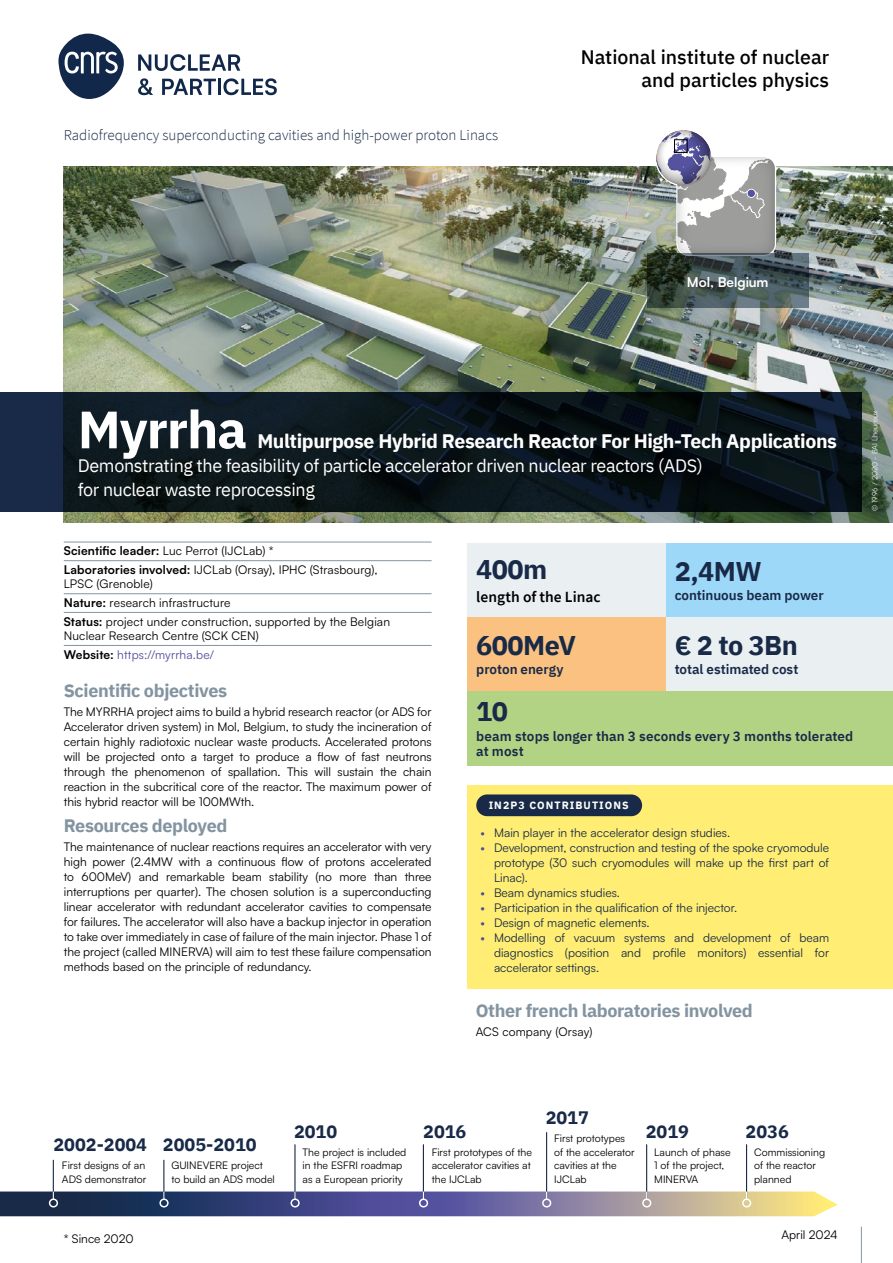
<style>
.page{position:relative;width:893px;height:1263px;background:#fff}
.page>*{position:absolute;margin:0;border:0;box-sizing:border-box;transform-origin:0 0}
.t1{font:700 52.5px "IBM Plex Sans";letter-spacing:-.02em;color:#fff}
.t2{font:700 27px "IBM Plex Sans";letter-spacing:-.02em;color:#182a47}
.t3{font:700 19.5px "IBM Plex Sans";letter-spacing:-.02em;color:#fff}
.t4{font:500 19.5px/22.5px "IBM Plex Sans";color:#000;text-align:right}
.t5{font:18px/24px "IBM Plex Sans";letter-spacing:-.02em;color:#fff}
.t6{font:700 18px "IBM Plex Sans";letter-spacing:-.02em;color:#8394a0}
.t7{font:700 18px "IBM Plex Sans";color:#182a47}
.t8{font:600 15.6px "Source Sans Pro";color:#000}
.t9{font:300 15px "Source Sans Pro";color:#182a47}
.t10{font:600 13.5px/15px "IBM Plex Sans";color:#182a47}
.t11{font:700 13.5px "Satoshi";color:#fff}
.t12{font:12px/15px "Satoshi";letter-spacing:.005em;color:#000}
.t13{font:12px/15px "Satoshi";color:#182a47;text-align:justify}
.t14{font:10.5px/13.5px "Satoshi";color:#000}
.t15{font:700 10.5px "IBM Plex Sans";letter-spacing:.1em;color:#fff}
.t16{font:7.5px "Satoshi";color:#eaeff2}
.s1{font-weight:700}
.s2{color:#524d9b}
</style>
<div class="page">
<img style="left:64px;top:167px;width:829px;height:356px">
<svg style="left:58px;top:34px;width:66px;height:65px"></svg>
<svg style="left:138px;top:54px;width:102px;height:17px"></svg>
<svg style="left:138px;top:78px;width:15px;height:17px"></svg>
<svg style="left:162px;top:79px;width:54px;height:16px"></svg>
<hr style="left:218px;top:79px;width:3px;height:16px;background:#11284b">
<svg style="left:223px;top:78px;width:54px;height:17px"></svg>
<svg style="left:656px;top:130px;width:119px;height:123px"></svg>
<svg style="left:656px;top:130px;width:55px;height:55px;background:#8f8eb0"></svg>
<div style="left:674px;top:139px;width:14px;height:14px;border:1px solid #000"></div>
<hr style="left:53px;top:1160px;width:1px;height:39px;background:#182a47">
<hr style="left:646px;top:1145px;width:1px;height:54px;background:#182a47">
<hr style="left:546px;top:1132px;width:1px;height:67px;background:#182a47">
<hr style="left:423px;top:1145px;width:1px;height:54px;background:#182a47">
<hr style="left:294px;top:1145px;width:2px;height:54px;background:#182a47">
<hr style="left:163px;top:1160px;width:1px;height:39px;background:#182a47">
<svg style="left:647px;top:253px;width:161px;height:55px;background:#404f4f"></svg>
<svg style="left:0;top:392px;width:862px;height:119px;background:#0b171e"></svg>
<hr style="left:746px;top:1145px;width:1px;height:54px;background:#182a47">
<svg style="left:0;top:1191px;width:838px;height:25px;background:#6f6f89"></svg>
<hr style="left:861px;top:1226px;width:1px;height:37px;background:#8394a0">
<div style="left:468px;top:691px;width:425px;height:74px;background:#b3d384"></div>
<div style="left:468px;top:617px;width:198px;height:74px;background:#fac180"></div>
<div style="left:666px;top:617px;width:227px;height:74px;background:#eaeff2"></div>
<div style="left:666px;top:543px;width:227px;height:74px;background:#9ed8f8"></div>
<div style="left:468px;top:543px;width:198px;height:74px;background:#eaeff2"></div>
<div style="left:468px;top:785px;width:425px;height:203px;background:#ffee73"></div>
<hr style="left:64px;top:542px;width:368px;height:1px;background:#8394a0">
<hr style="left:64px;top:560px;width:368px;height:1px;background:#8394a0">
<hr style="left:64px;top:593px;width:368px;height:1px;background:#8394a0">
<hr style="left:64px;top:612px;width:368px;height:1px;background:#8394a0">
<hr style="left:64px;top:645px;width:368px;height:1px;background:#8394a0">
<div style="left:476px;top:794px;width:166px;height:22px;background:#182a47;border-radius:11px"></div>
<p class="t9" style="left:64px;top:126px;width:436px">Radiofrequency superconducting cavities and high-power proton Linacs</p>
<h3 class="t4" style="left:581px;top:44px;width:250px">National institute of nuclear and particles physics</h3>
<p class="t11" style="left:687px;top:273px;width:83px">Mol, Belgium</p>
<h1 class="t1" style="left:78px;top:388px;width:171px">Myrrha</h1>
<h3 class="t3" style="left:257px;top:426px;width:581px">Multipurpose Hybrid Research Reactor For High-Tech Applications</h3>
<h3 class="t5" style="left:78px;top:452px;width:627px">Demonstrating the feasibility of particle accelerator driven nuclear reactors (ADS) for nuclear waste reprocessing</h3>
<p class="t12" style="left:64px;top:541px;width:315px;line-height:18.6px"><span class="s1">Scientific leader:</span> Luc Perrot (IJCLab) *<br><span class="s1">Laboratories involved:</span> IJCLab (Orsay), IPHC (Strasbourg),</p>
<p class="t12" style="left:64px;top:574px;width:328px;line-height:18.6px">LPSC (Grenoble)<br><span class="s1">Nature:</span> research infrastructure<br><span class="s1">Status:</span> project under construction, supported by the Belgian</p>
<p class="t12" style="left:64px;top:626px;width:196px;line-height:18.6px">Nuclear Research Centre (SCK CEN)<br><span class="s1">Website:</span> <span class="s2">https://myrrha.be/</span></p>
<h3 class="t6" style="left:64px;top:676px;width:165px">Scientific objectives</h3>
<p class="t12" style="left:64px;top:703px;width:369px;text-align:justify">The MYRRHA project aims to build a hybrid research reactor (or ADS for Accelerator driven system) in Mol, Belgium, to study the incineration of certain highly radiotoxic nuclear waste products. Accelerated protons will be projected onto a target to produce a flow of fast neutrons through the phenomenon of spallation. This will sustain the chain reaction in the subcritical core of the reactor. The maximum power of this hybrid reactor will be 100MWth.</p>
<h3 class="t6" style="left:64px;top:811px;width:165px">Resources deployed</h3>
<p class="t12" style="left:64px;top:838px;width:369px;text-align:justify">The maintenance of nuclear reactions requires an accelerator with very high power (2.4MW with a continuous flow of protons accelerated to 600MeV) and remarkable beam stability (no more than three interruptions per quarter). The chosen solution is a superconducting linear accelerator with redundant accelerator cavities to compensate for failures. The accelerator will also have a backup injector in operation to take over immediately in case of failure of the main injector. Phase 1 of the project (called MINERVA) will aim to test these failure compensation methods based on the principle of redundancy.</p>
<h2 class="t2" style="left:476px;top:548px;width:73px">400m</h2>
<h3 class="t8" style="left:476px;top:587px;width:126px">length of the Linac</h3>
<h2 class="t2" style="left:476px;top:624px;width:101px">600MeV</h2>
<p class="t10" style="left:476px;top:661px;width:89px">proton energy</p>
<h2 class="t2" style="left:675px;top:550px;width:88px">2,4MW</h2>
<p class="t10" style="left:675px;top:587px;width:151px">continuous beam power</p>
<h2 class="t2" style="left:675px;top:624px;width:125px">€ 2 to 3Bn</h2>
<p class="t10" style="left:675px;top:661px;width:125px">total estimated cost</p>
<h2 class="t2" style="left:476px;top:690px;width:33px">10</h2>
<p class="t10" style="left:476px;top:727px;width:379px">beam stops longer than 3 seconds every 3 months tolerated at most</p>
<p class="t15" style="left:489px;top:797px;width:142px">IN2P3 CONTRIBUTIONS</p>
<p class="t13" style="left:480px;top:825px;width:251px"><span class="s2">•</span> Main player in the accelerator design studies.</p>
<p class="t13" style="left:494px;top:840px;width:337px;text-indent:-14px"><span class="s2">•</span> Development, construction and testing of the spoke cryomodule prototype (30 such cryomodules will make up the first part of Linac).</p>
<p class="t13" style="left:480px;top:885px;width:141px"><span class="s2">•</span> Beam dynamics studies.</p>
<p class="t13" style="left:480px;top:900px;width:258px"><span class="s2">•</span> Participation in the qualification of the injector.</p>
<p class="t13" style="left:480px;top:915px;width:171px"><span class="s2">•</span> Design of magnetic elements.</p>
<p class="t13" style="left:494px;top:930px;width:337px;text-indent:-14px"><span class="s2">•</span> Modelling of vacuum systems and development of beam diagnostics (position and profile monitors) essential for accelerator settings.</p>
<h3 class="t6" style="left:476px;top:996px;width:279px">Other french laboratories involved</h3>
<p class="t12" style="left:476px;top:1023px;width:118px">ACS company (Orsay)</p>
<p class="t16" style="left:870px;top:511px;width:102px;rotate:-90deg">© 1996 / 2020 - BAI Lheureux</p>
<h3 class="t7" style="left:53px;top:1131px;width:95px">2002-2004</h3>
<p class="t14" style="left:62px;top:1158px;width:86px">First designs of an<br>ADS demonstrator</p>
<h3 class="t7" style="left:163px;top:1131px;width:95px">2005-2010</h3>
<p class="t14" style="left:171px;top:1158px;width:105px">GUINEVERE project<br>to build an ADS model</p>
<p class="t12" style="left:64px;top:1231px;width:71px">* Since 2020</p>
<h3 class="t7" style="left:294px;top:1117px;width:45px">2010</h3>
<p class="t14" style="left:303px;top:1145px;width:105px">The project is included in the ESFRI roadmap as a European priority</p>
<h3 class="t7" style="left:423px;top:1117px;width:45px">2016</h3>
<p class="t14" style="left:432px;top:1145px;width:102px;text-align:justify">First prototypes of the accelerator cavities at the IJCLab</p>
<h3 class="t7" style="left:546px;top:1104px;width:45px">2017</h3>
<p class="t14" style="left:554px;top:1131px;width:82px">First prototypes of the accelerator cavities at the<br>IJCLab</p>
<h3 class="t7" style="left:646px;top:1117px;width:45px">2019</h3>
<p class="t14" style="left:654px;top:1145px;width:78px">Launch of phase<br>1 of the project,<br>MINERVA</p>
<h3 class="t7" style="left:746px;top:1117px;width:45px">2036</h3>
<p class="t14" style="left:754px;top:1145px;width:73px">Commissioning of the reactor planned</p>
<p class="t12" style="left:781px;top:1226px;width:58px">April 2024</p>
</div>
